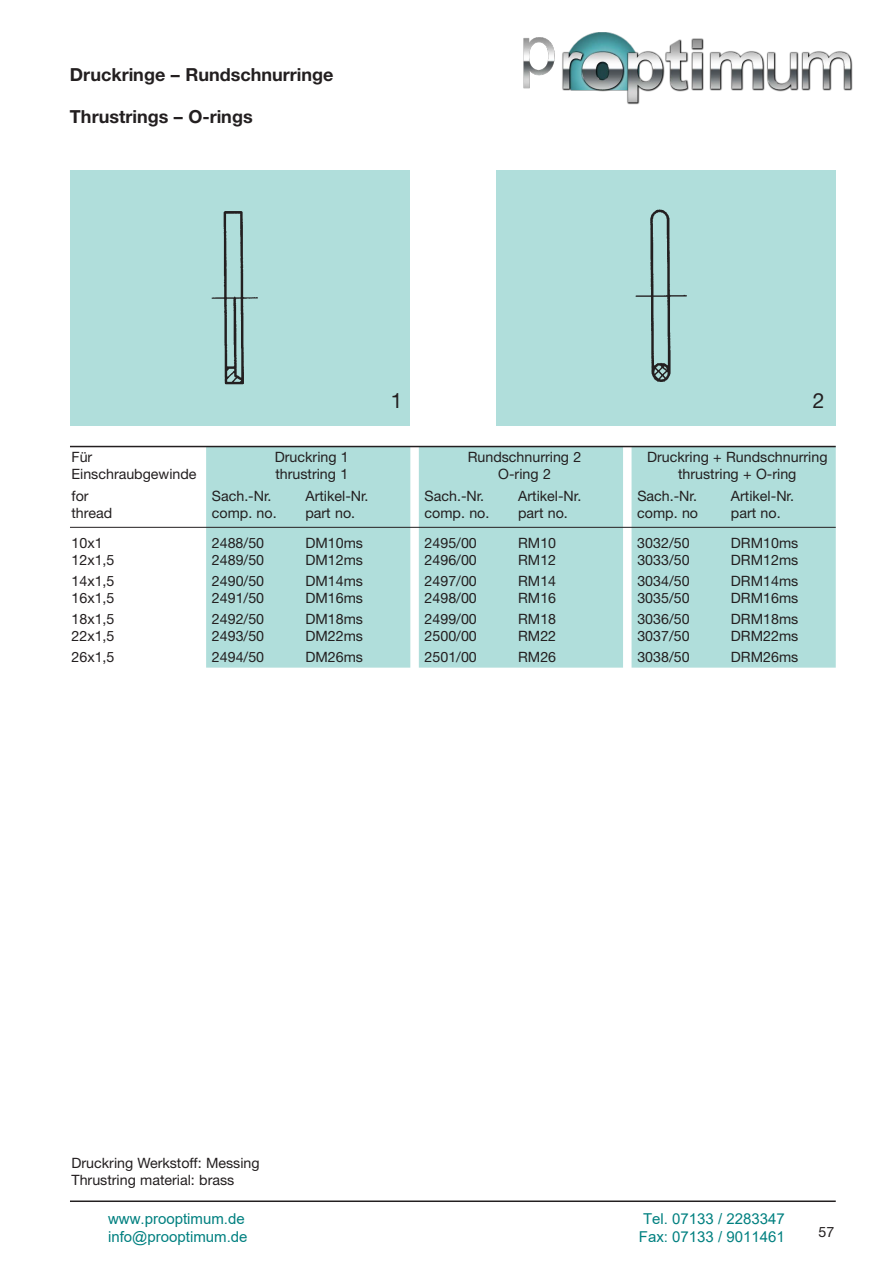
<style>
.page{position:relative;width:893px;height:1263px;background:#fff}
.page>*{position:absolute;margin:0;border:0;box-sizing:border-box;transform-origin:0 0}
.t1{font:21px "Helvetica Neue LT Roman OV ZZXYSA";color:#231f20}
.t2{font:18px "Helvetica Neue LT Bold OV YZXYSA";color:#231f20}
.t3{font:15px/18px "Arial";color:#008080}
.t4{font:14.25px/17px "Helvetica Neue LT Roman OV ZZXYSA";color:#231f20}
</style>
<div class="page">
<svg style="left:206px;top:447px;width:629px;height:221px;background:#b2dedb"></svg>
<hr style="left:70px;top:1201px;width:765px;height:1px;background:#231f20">
<div style="left:70px;top:170px;width:340px;height:255px;background:#b0dedb"></div>
<img style="left:211px;top:211px;width:47px;height:174px">
<div style="left:496px;top:170px;width:339px;height:255px;background:#b0dedb"></div>
<img style="left:635px;top:209px;width:52px;height:173px">
<hr style="left:70px;top:446px;width:765px;height:1px;background:#231f20">
<hr style="left:70px;top:527px;width:765px;height:1px;background:#231f20">
<img style="left:523px;top:32px;width:330px;height:73px">
<p class="t2" style="left:70px;top:68px;width:265px">Druckringe – Rundschnurringe</p>
<p class="t2" style="left:70px;top:110px;width:184px">Thrustrings – O-rings</p>
<h1 class="t1" style="left:391px;top:389px;width:13px">1</h1>
<h1 class="t1" style="left:812px;top:389px;width:13px">2</h1>
<p class="t4" style="left:71px;top:449px;width:22px">Für</p>
<p class="t4" style="left:275px;top:449px;width:76px">Druckring 1</p>
<p class="t4" style="left:467px;top:449px;width:115px">Rundschnurring 2</p>
<p class="t4" style="left:647px;top:449px;width:182px">Druckring + Rundschnurring</p>
<p class="t4" style="left:71px;top:466px;width:127px">Einschraubgewinde</p>
<p class="t4" style="left:275px;top:466px;width:74px">thrustring 1</p>
<p class="t4" style="left:498px;top:466px;width:54px">O-ring 2</p>
<p class="t4" style="left:678px;top:466px;width:120px">thrustring + O-ring</p>
<p class="t4" style="left:71px;top:487px;width:19px">for</p>
<p class="t4" style="left:212px;top:487px;width:61px">Sach.-Nr.</p>
<p class="t4" style="left:305px;top:487px;width:65px">Artikel-Nr.</p>
<p class="t4" style="left:424px;top:487px;width:61px">Sach.-Nr.</p>
<p class="t4" style="left:518px;top:487px;width:65px">Artikel-Nr.</p>
<p class="t4" style="left:637px;top:487px;width:61px">Sach.-Nr.</p>
<p class="t4" style="left:731px;top:487px;width:65px">Artikel-Nr.</p>
<p class="t4" style="left:71px;top:504px;width:42px">thread</p>
<p class="t4" style="left:212px;top:504px;width:66px">comp. no.</p>
<p class="t4" style="left:305px;top:504px;width:51px">part no.</p>
<p class="t4" style="left:424px;top:504px;width:66px">comp. no.</p>
<p class="t4" style="left:518px;top:504px;width:51px">part no.</p>
<p class="t4" style="left:637px;top:504px;width:62px">comp. no</p>
<p class="t4" style="left:730px;top:504px;width:51px">part no.</p>
<p class="t4" style="left:71px;top:534px;width:33px">10x1</p>
<p class="t4" style="left:212px;top:534px;width:54px">2488/50</p>
<p class="t4" style="left:305px;top:534px;width:59px">DM10ms</p>
<p class="t4" style="left:424px;top:534px;width:54px">2495/00</p>
<p class="t4" style="left:518px;top:534px;width:40px">RM10</p>
<p class="t4" style="left:637px;top:534px;width:54px">3032/50</p>
<p class="t4" style="left:731px;top:534px;width:69px">DRM10ms</p>
<p class="t4" style="left:71px;top:551px;width:45px">12x1,5</p>
<p class="t4" style="left:212px;top:551px;width:54px">2489/50</p>
<p class="t4" style="left:305px;top:551px;width:59px">DM12ms</p>
<p class="t4" style="left:424px;top:551px;width:54px">2496/00</p>
<p class="t4" style="left:518px;top:551px;width:40px">RM12</p>
<p class="t4" style="left:637px;top:551px;width:54px">3033/50</p>
<p class="t4" style="left:731px;top:551px;width:69px">DRM12ms</p>
<p class="t4" style="left:71px;top:572px;width:45px">14x1,5</p>
<p class="t4" style="left:212px;top:572px;width:54px">2490/50</p>
<p class="t4" style="left:305px;top:572px;width:59px">DM14ms</p>
<p class="t4" style="left:424px;top:572px;width:54px">2497/00</p>
<p class="t4" style="left:518px;top:572px;width:40px">RM14</p>
<p class="t4" style="left:637px;top:572px;width:54px">3034/50</p>
<p class="t4" style="left:731px;top:572px;width:69px">DRM14ms</p>
<p class="t4" style="left:71px;top:589px;width:45px">16x1,5</p>
<p class="t4" style="left:212px;top:589px;width:54px">2491/50</p>
<p class="t4" style="left:305px;top:589px;width:59px">DM16ms</p>
<p class="t4" style="left:424px;top:589px;width:54px">2498/00</p>
<p class="t4" style="left:518px;top:589px;width:40px">RM16</p>
<p class="t4" style="left:637px;top:589px;width:54px">3035/50</p>
<p class="t4" style="left:731px;top:589px;width:69px">DRM16ms</p>
<p class="t4" style="left:71px;top:611px;width:45px">18x1,5</p>
<p class="t4" style="left:212px;top:611px;width:54px">2492/50</p>
<p class="t4" style="left:305px;top:611px;width:59px">DM18ms</p>
<p class="t4" style="left:424px;top:611px;width:54px">2499/00</p>
<p class="t4" style="left:518px;top:611px;width:40px">RM18</p>
<p class="t4" style="left:637px;top:611px;width:54px">3036/50</p>
<p class="t4" style="left:731px;top:611px;width:69px">DRM18ms</p>
<p class="t4" style="left:71px;top:628px;width:45px">22x1,5</p>
<p class="t4" style="left:212px;top:628px;width:54px">2493/50</p>
<p class="t4" style="left:305px;top:628px;width:59px">DM22ms</p>
<p class="t4" style="left:424px;top:628px;width:54px">2500/00</p>
<p class="t4" style="left:518px;top:628px;width:40px">RM22</p>
<p class="t4" style="left:637px;top:628px;width:54px">3037/50</p>
<p class="t4" style="left:731px;top:628px;width:69px">DRM22ms</p>
<p class="t4" style="left:71px;top:649px;width:45px">26x1,5</p>
<p class="t4" style="left:212px;top:649px;width:54px">2494/50</p>
<p class="t4" style="left:305px;top:649px;width:59px">DM26ms</p>
<p class="t4" style="left:424px;top:649px;width:54px">2501/00</p>
<p class="t4" style="left:518px;top:649px;width:40px">RM26</p>
<p class="t4" style="left:637px;top:649px;width:54px">3038/50</p>
<p class="t4" style="left:731px;top:649px;width:69px">DRM26ms</p>
<p class="t4" style="left:71px;top:1155px;width:190px">Druckring Werkstoff: Messing<br>Thrustring material: brass</p>
<p class="t3" style="left:108px;top:1210px;width:141px">www.prooptimum.de info@prooptimum.de</p>
<p class="t3" style="left:639px;top:1210px;width:147px">Tel. 07133 / 2283347<br>Fax: 07133 / 9011461</p>
<p class="t4" style="left:818px;top:1224px;width:17px">57</p>
</div>
